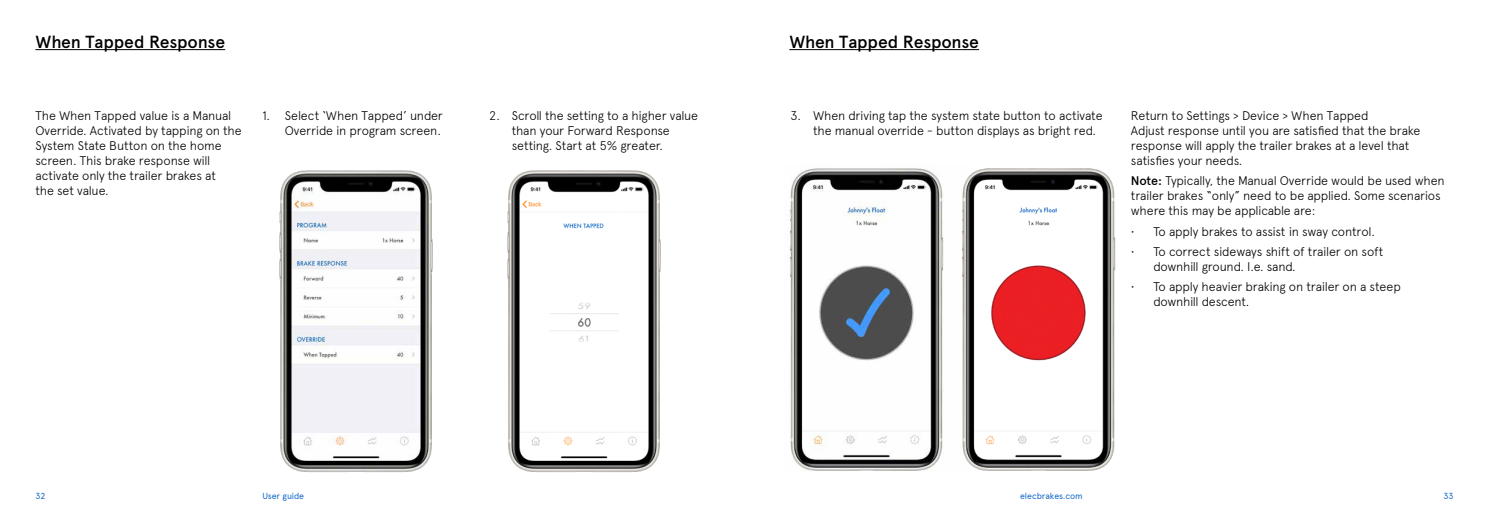
<style>
.page{position:relative;width:1489px;height:525px;background:#fff}
.page>*{position:absolute;margin:0;border:0;box-sizing:border-box;transform-origin:0 0}
.t1{font:500 17.5px "Apercu";letter-spacing:-.01em;color:#000}
.t2{font:300 12.5px/15px "Apercu";letter-spacing:-.015em;color:#000}
.t3{font:8.75px "Apercu";letter-spacing:-.01em;color:#1569c9}
.s1{font-weight:500}
</style>
<div class="page">
<img style="left:279px;top:170px;width:154px;height:302px">
<img style="left:507px;top:170px;width:154px;height:302px">
<img style="left:790px;top:168px;width:154px;height:303px">
<img style="left:962px;top:168px;width:154px;height:303px">
<hr style="left:35px;top:49px;width:190px;height:1px;background:#000">
<hr style="left:789px;top:49px;width:190px;height:1px;background:#000">
<h1 class="t1" style="left:35px;top:31px;width:191px">When Tapped Response</h1>
<h1 class="t1" style="left:789px;top:31px;width:191px">When Tapped Response</h1>
<p class="t2" style="left:35px;top:108px;width:208px">The When Tapped value is a Manual<br>Override. Activated by tapping on the<br>System State Button on the home screen. This brake response will activate only the trailer brakes at<br>the set value.</p>
<p class="t2" style="left:262px;top:108px;width:182px;text-align:right">1. Select ‘When Tapped’ under<br>Override in program screen.</p>
<p class="t2" style="left:511px;top:108px;width:188px;text-indent:-22px">2. Scroll the setting to a higher value than your Forward Response setting. Start at 5% greater.</p>
<p class="t2" style="left:813px;top:108px;width:291px;text-indent:-22px">3. When driving tap the system state button to activate the manual override - button displays as bright red.</p>
<p class="t2" style="left:1130px;top:108px;width:291px">Return to Settings &gt; Device &gt; When Tapped<br>Adjust response until you are satisfied that the brake response will apply the trailer brakes at a level that satisfies your needs.</p>
<p class="t2" style="left:1130px;top:173px;width:315px"><span class="s1">Note:</span> Typically, the Manual Override would be used when trailer brakes “only” need to be applied. Some scenarios where this may be applicable are:</p>
<p class="t2" style="left:1130px;top:224px;width:245px">• To apply brakes to assist in sway control.</p>
<p class="t2" style="left:1153px;top:244px;width:231px;text-indent:-23px">• To correct sideways shift of trailer on soft downhill ground. I.e. sand.</p>
<p class="t2" style="left:1153px;top:279px;width:249px;text-indent:-23px">• To apply heavier braking on trailer on a steep downhill descent.</p>
<p class="t3" style="left:35px;top:490px;width:11px">32</p>
<p class="t3" style="left:262px;top:490px;width:43px">User guide</p>
<p class="t3" style="left:1020px;top:490px;width:64px">elecbrakes.com</p>
<p class="t3" style="left:1443px;top:490px;width:12px">33</p>
</div>
